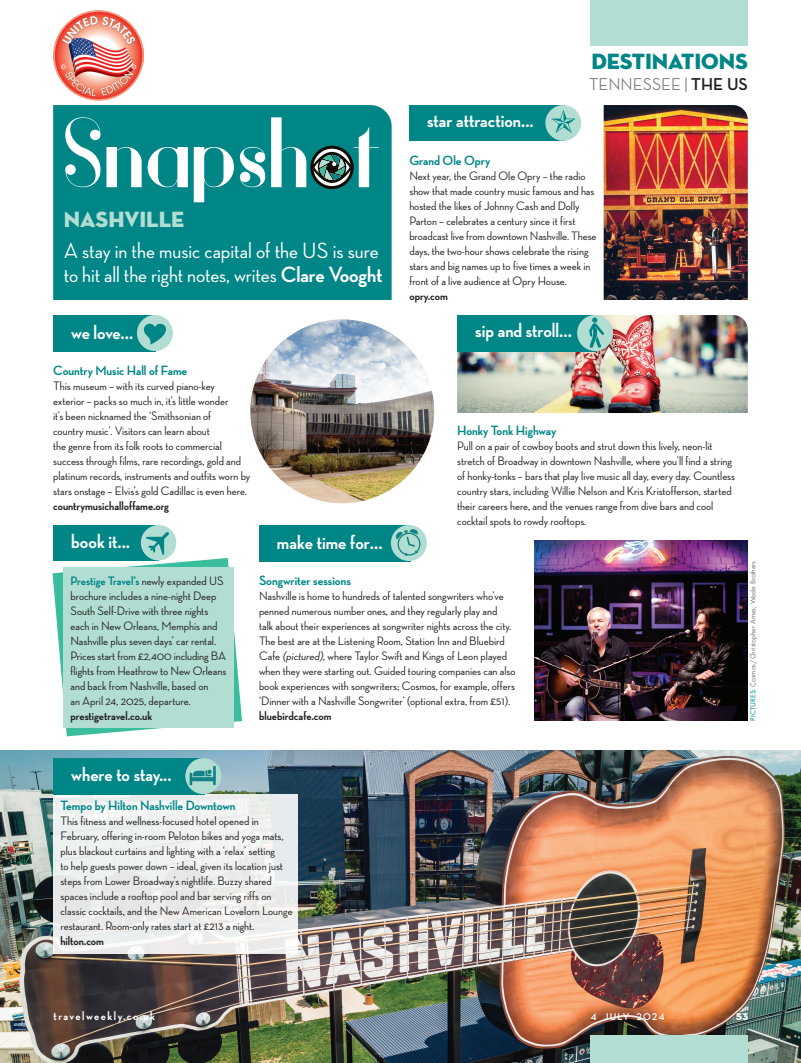
<style>
.page{position:relative;width:801px;height:1063px;background:#fff}
.page>*{position:absolute;margin:0;border:0;box-sizing:border-box;transform-origin:0 0}
.t1{font:500 22.5px/25px "Neutra Disp";letter-spacing:-.005em;color:#fff}
.t2{font:22.5px "Neutra Disp Titling";letter-spacing:-.005em;color:#008686}
.t3{font:22.5px "Neutra Disp Titling";color:#b1ddd3}
.t4{font:700 20px "Neutra Disp";color:#fff}
.t5{font:500 17.5px "Neutra Disp";color:#808285}
.t6{font:700 13.75px "Neutra Disp";color:#008686}
.t7{font:500 12.5px/15px "Neutra Disp";color:#231f20}
.t8{font:700 12.5px "Neutra Disp";color:#231f20}
.t9{font:700 12.5px "Neutra Disp";letter-spacing:.12em;color:#fff}
.t10{font:700 10px "Neutra Disp";letter-spacing:.11em;color:#fff}
.t11{font:10px "Neutra Disp Titling";color:#fff}
.t12{font:7.5px "Futura New";color:#76787b}
.s1{font-weight:700}
.s2{font-weight:700;color:#231f20}
.s3{font-weight:700;color:#008686}
.s4{font-style:italic}
.s5{color:#008686}
</style>
<div class="page">
<div style="left:53px;top:105px;width:339px;height:195px;background:#008686"></div>
<svg style="left:65px;top:117px;width:314px;height:85px"></svg>
<div style="left:409px;top:105px;width:155px;height:35px;background:#008686"></div>
<div style="left:545px;top:105px;width:36px;height:36px;background:#b1ddd3;border-radius:50%"></div>
<svg style="left:551px;top:110px;width:25px;height:23px"></svg>
<div style="left:53px;top:525px;width:106px;height:35px;background:#008686"></div>
<div style="left:141px;top:525px;width:35px;height:35px;background:#b1ddd3;border-radius:50%"></div>
<svg style="left:53px;top:532px;width:189px;height:204px"></svg>
<div style="left:53px;top:315px;width:103px;height:36px;background:#008686"></div>
<div style="left:137px;top:315px;width:36px;height:36px;background:#b1ddd3;border-radius:50%"></div>
<svg style="left:144px;top:324px;width:22px;height:21px"></svg>
<div style="left:259px;top:525px;width:151px;height:36px;background:#008686"></div>
<div style="left:391px;top:525px;width:36px;height:36px;background:#b1ddd3;border-radius:50%"></div>
<svg style="left:395px;top:529px;width:27px;height:27px"></svg>
<img style="left:604px;top:105px;width:144px;height:195px">
<img style="left:250px;top:319px;width:184px;height:184px;border-radius:92px">
<div style="left:63px;top:567px;width:171px;height:161px;background:#b1ddd3"></div>
<img style="left:0;top:750px;width:801px;height:313px">
<div style="left:590px;top:0;width:158px;height:45px;background:#b1ddd3"></div>
<div style="left:590px;top:1035px;width:158px;height:28px;background:#b1ddd3"></div>
<svg style="left:53px;top:794px;width:245px;height:159px;fill:#edefef"></svg>
<div style="left:53px;top:758px;width:152px;height:36px;background:#008686"></div>
<div style="left:185px;top:758px;width:36px;height:36px;background:#b1ddd3;border-radius:50%"></div>
<svg style="left:190px;top:766px;width:26px;height:20px"></svg>
<img style="left:534px;top:540px;width:214px;height:180px">
<img style="left:53px;top:10px;width:90px;height:91px">
<img style="left:457px;top:315px;width:291px;height:98px">
<h1 class="t3" style="left:64px;top:206px;width:122px">NASHVILLE</h1>
<h1 class="t1" style="left:64px;top:238px;width:320px">A stay in the music capital of the US is sure to hit all the right notes, writes <span class="s1">Clare Vooght</span></h1>
<h2 class="t4" style="left:71px;top:321px;width:64px">we love...</h2>
<p class="t6" style="left:53px;top:363px;width:136px">Country Music Hall of Fame</p>
<p class="t7" style="left:53px;top:378px;width:199px">This museum – with its curved piano‑key<br>exterior – packs so much in, it’s little wonder<br>it’s been nicknamed the ‘Smithsonian of<br>country music’. Visitors can learn about<br>the genre from its folk roots to commercial success through films, rare recordings, gold and platinum records, instruments and outfits worn by stars onstage – Elvis’s gold Cadillac is even here.</p>
<p class="t8" style="left:53px;top:499px;width:117px">countrymusichalloffame.org</p>
<h2 class="t4" style="left:71px;top:530px;width:60px">book it...</h2>
<h2 class="t4" style="left:277px;top:531px;width:107px">make time for...</h2>
<h2 class="t4" style="left:427px;top:109px;width:108px">star attraction...</h2>
<h1 class="t2" style="left:591px;top:48px;width:158px">DESTINATIONS</h1>
<h3 class="t5" style="left:589px;top:75px;width:160px">TENNESSEE | <span class="s2">THE US</span></h3>
<p class="t6" style="left:409px;top:153px;width:82px">Grand Ole Opry</p>
<p class="t7" style="left:409px;top:168px;width:189px">Next year, the Grand Ole Opry – the radio show that made country music famous and has hosted the likes of Johnny Cash and Dolly Parton – celebrates a century since it first broadcast live from downtown Nashville. These days, the two-hour shows celebrate the rising stars and big names up to five times a week in front of a live audience at Opry House.</p>
<p class="t8" style="left:409px;top:289px;width:40px">opry.com</p>
<h2 class="t4" style="left:475px;top:319px;width:98px">sip and stroll...</h2>
<p class="t6" style="left:457px;top:423px;width:101px">Honky Tonk Highway</p>
<p class="t7" style="left:457px;top:438px;width:279px">Pull on a pair of cowboy boots and strut down this lively, neon-lit stretch of Broadway in downtown Nashville, where you’ll find a string of honky-tonks – bars that play live music all day, every day. Countless country stars, including Willie Nelson and Kris Kristofferson, started their careers here, and the venues range from dive bars and cool cocktail spots to rowdy rooftops.</p>
<p class="t7" style="left:70px;top:573px;width:157px"><span class="s3">Prestige Travel’s</span> newly expanded US brochure includes a nine-night Deep South Self-Drive with three nights each in New Orleans, Memphis and Nashville plus seven days’ car rental.<br>Prices start from £2,400 including BA flights from Heathrow to New Orleans and back from Nashville, based on<br>an April 24, 2025, departure.</p>
<p class="t8" style="left:70px;top:709px;width:83px">prestigetravel.co.uk</p>
<h2 class="t4" style="left:71px;top:763px;width:102px">where to stay...</h2>
<p class="t6" style="left:259px;top:573px;width:93px">Songwriter sessions</p>
<p class="t7" style="left:259px;top:588px;width:258px">Nashville is home to hundreds of talented songwriters who’ve penned numerous number ones, and they regularly play and<br>talk about their experiences at songwriter nights across the city.<br>The best are at the Listening Room, Station Inn and Bluebird Cafe <span class="s4">(pictured)</span>, where Taylor Swift and Kings of Leon played when they were starting out. Guided touring companies can also book experiences with songwriters; Cosmos, for example, offers ‘Dinner with a Nashville Songwriter’ (optional extra, from £51).</p>
<p class="t8" style="left:259px;top:709px;width:74px">bluebirdcafe.com</p>
<p class="t6" style="left:60px;top:798px;width:176px">Tempo by Hilton Nashville Downtown</p>
<p class="t7" style="left:60px;top:813px;width:234px">This fitness and wellness-focused hotel opened in February, offering in-room Peloton bikes and yoga mats, plus blackout curtains and lighting with a ‘relax’ setting<br>to help guests power down – ideal, given its location just steps from Lower Broadway’s nightlife. Buzzy shared spaces include a rooftop pool and bar serving riffs on classic cocktails, and the New American Lovelorn Lounge restaurant. Room-only rates start at £213 a night.</p>
<p class="t8" style="left:60px;top:934px;width:45px">hilton.com</p>
<p class="t12" style="left:748px;top:721px;width:161px;rotate:-90deg"><span class="s5">PICTURES:</span> Cosmos/Christopher Ames; Wade Brothers</p>
<p class="t9" style="left:53px;top:1009px;width:103px">travelweekly.co.uk</p>
<p class="t10" style="left:590px;top:1011px;width:76px">4 JULY 2024</p>
<p class="t11" style="left:736px;top:1010px;width:13px">53</p>
</div>
